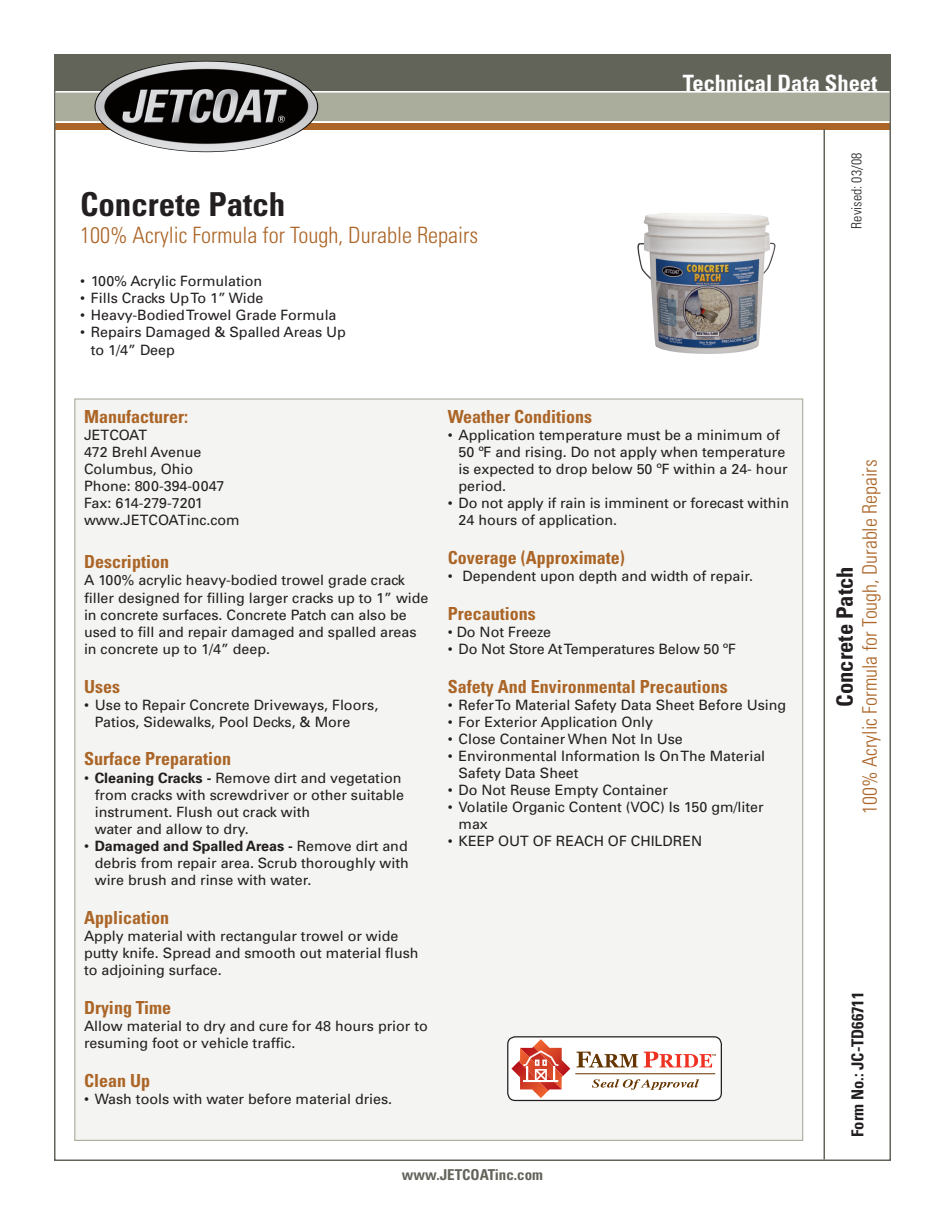
<style>
.page{position:relative;width:945px;height:1215px;background:#fff}
.page>*{position:absolute;margin:0;border:0;box-sizing:border-box;transform-origin:0 0}
.Product_Name_Main_1{font:700 condensed 33px "Univers";color:#231f20}
.Product_Large_Descri{font:300 condensed 22.5px "Univers";color:#ab6527}
.t1{font:700 condensed 22.5px "Univers";color:#fff}
.Product_Name_Small_S{font:700 condensed 22.5px "Univers";color:#231f20}
.Product_description{font:300 condensed 20.1px "Univers";color:#ab6527}
.Small_Head{font:700 condensed 18px "Univers";color:#ab6527}
.Form{font:700 condensed 16.5px "Univers";color:#231f20}
.t2{font:700 condensed 15px "Univers";color:#62645a}
.Body{font:14.25px/17.1px "Univers";color:#231f20}
.Revised_Date_Text{font:300 condensed 14.1px "Univers";color:#231f20}
.s1{font-weight:700}
</style>
<div class="page">
<div style="left:55px;top:54px;width:835px;height:37px;background:#62645a"></div>
<div style="left:55px;top:123px;width:835px;height:6px;background:#ab6527"></div>
<div style="left:57px;top:92px;width:831px;height:30px;background:#aaac9c"></div>
<img style="left:94px;top:61px;width:224px;height:91px">
<hr style="left:824px;top:129px;width:1px;height:1030px;background:#62645a">
<div style="left:75px;top:399px;width:728px;height:741px;background:#f4f4f2"></div>
<img style="left:637px;top:213px;width:138px;height:141px">
<div style="left:508px;top:1037px;width:213px;height:63px;background:#fff;border-radius:8px"></div>
<svg style="left:511px;top:1039px;width:59px;height:59px"></svg>
<svg style="left:576px;top:1052px;width:62px;height:15px"></svg>
<svg style="left:592px;top:1079px;width:107px;height:11px"></svg>
<hr style="left:575px;top:1073px;width:140px;height:1px;background:#653500">
<svg style="left:644px;top:1052px;width:72px;height:15px"></svg>
<div style="left:507px;top:1036px;width:215px;height:65px;border:1px solid #231f20;border-radius:8px"></div>
<p class="Product_Name_Main_1" style="left:80px;top:184px;width:207px">Concrete Patch</p>
<p class="Product_Large_Descri" style="left:80px;top:222px;width:400px">100% Acrylic Formula for Tough, Durable Repairs</p>
<p class="Body" style="left:80px;top:273px;width:184px">• 100% Acrylic Formulation</p>
<p class="Body" style="left:80px;top:290px;width:185px">• Fills Cracks UpTo 1” Wide</p>
<p class="Body" style="left:80px;top:307px;width:258px">• Heavy-BodiedTrowel Grade Formula</p>
<p class="Body" style="left:91px;top:324px;width:257px;text-indent:-11px">• Repairs Damaged &amp; Spalled Areas Up to 1/4” Deep</p>
<p class="t1" style="left:683px;top:69px;width:196px">Technical Data Sheet</p>
<p class="Revised_Date_Text" style="left:848px;top:229px;width:77px;rotate:-90deg">Revised: 03/08</p>
<p class="Small_Head" style="left:84px;top:405px;width:105px">Manufacturer:</p>
<p class="Body" style="left:84px;top:426px;width:65px">JETCOAT</p>
<p class="Body" style="left:84px;top:443px;width:119px">472 Brehl Avenue<br>Columbus, Ohio</p>
<p class="Body" style="left:84px;top:477px;width:157px">Phone: 800-394-0047<br>Fax: 614-279-7201 www.JETCOATinc.com</p>
<p class="Small_Head" style="left:84px;top:551px;width:86px">Description</p>
<p class="Body" style="left:84px;top:572px;width:346px">A 100% acrylic heavy-bodied trowel grade crack filler designed for filling larger cracks up to 1” wide in concrete surfaces. Concrete Patch can also be used to fill and repair damaged and spalled areas in concrete up to 1/4” deep.</p>
<p class="Small_Head" style="left:84px;top:675px;width:37px">Uses</p>
<p class="Body" style="left:95px;top:696px;width:285px;text-indent:-11px">• Use to Repair Concrete Driveways, Floors,<br>Patios, Sidewalks, Pool Decks, &amp; More</p>
<p class="Small_Head" style="left:84px;top:748px;width:149px">Surface Preparation</p>
<p class="Body" style="left:95px;top:769px;width:311px;text-indent:-11px">• <span class="s1">Cleaning Cracks -</span> Remove dirt and vegetation from cracks with screwdriver or other suitable instrument. Flush out crack with<br>water and allow to dry.</p>
<p class="Body" style="left:95px;top:837px;width:316px;text-align:justify;text-indent:-11px">• <span class="s1">Damaged and Spalled Areas -</span> Remove dirt and debris from repair area. Scrub thoroughly with wire brush and rinse with water.</p>
<p class="Small_Head" style="left:84px;top:906px;width:87px">Application</p>
<p class="Body" style="left:84px;top:927px;width:336px">Apply material with rectangular trowel or wide putty knife. Spread and smooth out material flush to adjoining surface.</p>
<p class="Small_Head" style="left:84px;top:996px;width:89px">Drying Time</p>
<p class="Body" style="left:84px;top:1017px;width:345px">Allow material to dry and cure for 48 hours prior to resuming foot or vehicle traffic.</p>
<p class="Small_Head" style="left:84px;top:1069px;width:68px">Clean Up</p>
<p class="Body" style="left:84px;top:1090px;width:310px">• Wash tools with water before material dries.</p>
<p class="Small_Head" style="left:448px;top:405px;width:146px">Weather Conditions</p>
<p class="Body" style="left:459px;top:426px;width:331px;text-indent:-11px">• Application temperature must be a minimum of 50 ºF and rising. Do not apply when temperature is expected to drop below 50 ºF within a 24- hour period.</p>
<p class="Body" style="left:459px;top:495px;width:332px;text-indent:-11px">• Do not apply if rain is imminent or forecast within<br>24 hours of application.</p>
<p class="Small_Head" style="left:448px;top:546px;width:178px">Coverage (Approximate)</p>
<p class="Body" style="left:448px;top:567px;width:307px">• Dependent upon depth and width of repair.</p>
<p class="Small_Head" style="left:448px;top:602px;width:90px">Precautions</p>
<p class="Body" style="left:448px;top:623px;width:105px">• Do Not Freeze</p>
<p class="Body" style="left:448px;top:640px;width:290px">• Do Not Store AtTemperatures Below 50 ºF</p>
<p class="Small_Head" style="left:448px;top:675px;width:281px">Safety And Environmental Precautions</p>
<p class="Body" style="left:448px;top:696px;width:340px">• ReferTo Material Safety Data Sheet Before Using</p>
<p class="Body" style="left:448px;top:713px;width:207px">• For Exterior Application Only</p>
<p class="Body" style="left:448px;top:730px;width:237px">• Close Container When Not In Use</p>
<p class="Body" style="left:459px;top:747px;width:308px;text-indent:-11px">• Environmental Information Is OnThe Material<br>Safety Data Sheet</p>
<p class="Body" style="left:448px;top:782px;width:222px">• Do Not Reuse Empty Container</p>
<p class="Body" style="left:459px;top:799px;width:307px;text-indent:-11px">• Volatile Organic Content (VOC) Is 150 gm/liter max</p>
<p class="Body" style="left:448px;top:833px;width:256px">• KEEP OUT OF REACH OF CHILDREN</p>
<p class="t2" style="left:402px;top:1166px;width:143px">www.JETCOATinc.com</p>
<p class="Product_Name_Small_S" style="left:831px;top:707px;width:142px;rotate:-90deg">Concrete Patch</p>
<p class="Product_description" style="left:858px;top:814px;width:356px;rotate:-90deg">100% Acrylic Formula for Tough, Durable Repairs</p>
<p class="Form" style="left:848px;top:1137px;width:147px;rotate:-90deg">Form No.: JC-TD66711</p>
</div>
